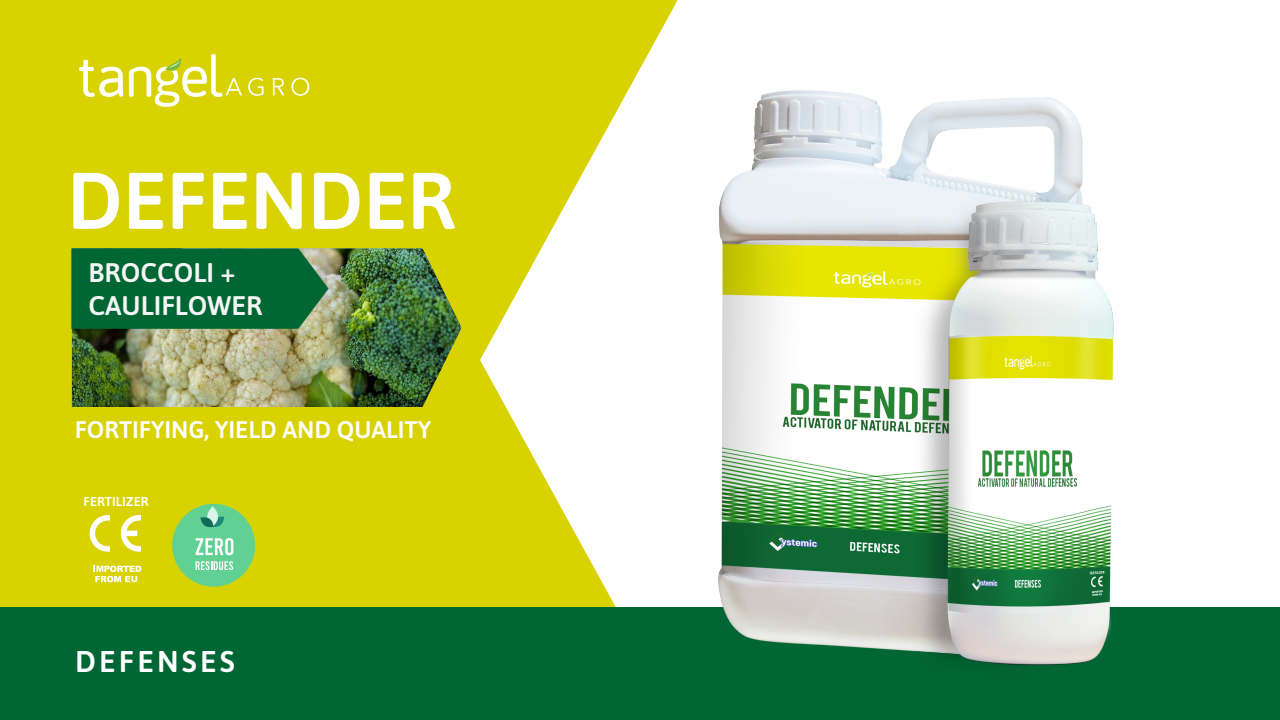
<style>
.page{position:relative;width:1280px;height:720px;background:#fff}
.page>*{position:absolute;margin:0;border:0;box-sizing:border-box;transform-origin:0 0}
.t1{font:500 80px "Asap";color:#fff}
.t2{font:500 30px "Asap";letter-spacing:.11em;color:#fff}
.t3{font:500 26.9px/32.3px "Asap";color:#f5f5f5}
.t4{font:500 24px "Asap";color:#fff}
.t5{font:500 12.9px "Asap";letter-spacing:.005em;color:#fff}
</style>
<div class="page">
<svg style="left:0;top:0;width:678px;height:607px;fill:#d8d200"></svg>
<svg style="left:79px;top:60px;width:44px;height:37px"></svg>
<svg style="left:129px;top:54px;width:113px;height:53px"></svg>
<svg style="left:248px;top:78px;width:16px;height:18px"></svg>
<svg style="left:273px;top:78px;width:11px;height:17px"></svg>
<svg style="left:291px;top:78px;width:18px;height:18px"></svg>
<div style="left:0;top:607px;width:1280px;height:113px;background:#063"></div>
<div style="left:172px;top:504px;width:83px;height:83px;background:#60d193;border-radius:50%"></div>
<svg style="left:207px;top:506px;width:11px;height:21px"></svg>
<svg style="left:200px;top:516px;width:24px;height:12px"></svg>
<svg style="left:196px;top:538px;width:37px;height:17px"></svg>
<svg style="left:196px;top:561px;width:37px;height:9px"></svg>
<img style="left:72px;top:248px;width:388px;height:159px">
<svg style="left:71px;top:248px;width:258px;height:81px;background:#0c6b39"></svg>
<img style="left:718px;top:90px;width:396px;height:576px">
<svg style="left:93px;top:566px;width:48px;height:16px"></svg>
<svg style="left:120px;top:515px;width:21px;height:37px"></svg>
<svg style="left:89px;top:515px;width:21px;height:37px"></svg>
<h1 class="t1" style="left:67px;top:148px;width:390px">DEFENDER</h1>
<p class="t3" style="left:88px;top:256px;width:175px">BROCCOLI +<br>CAULIFLOWER</p>
<p class="t4" style="left:75px;top:413px;width:358px">FORTIFYING, YIELD AND QUALITY</p>
<p class="t5" style="left:83px;top:493px;width:67px">FERTILIZER</p>
<p class="t2" style="left:75px;top:641px;width:161px">DEFENSES</p>
</div>
